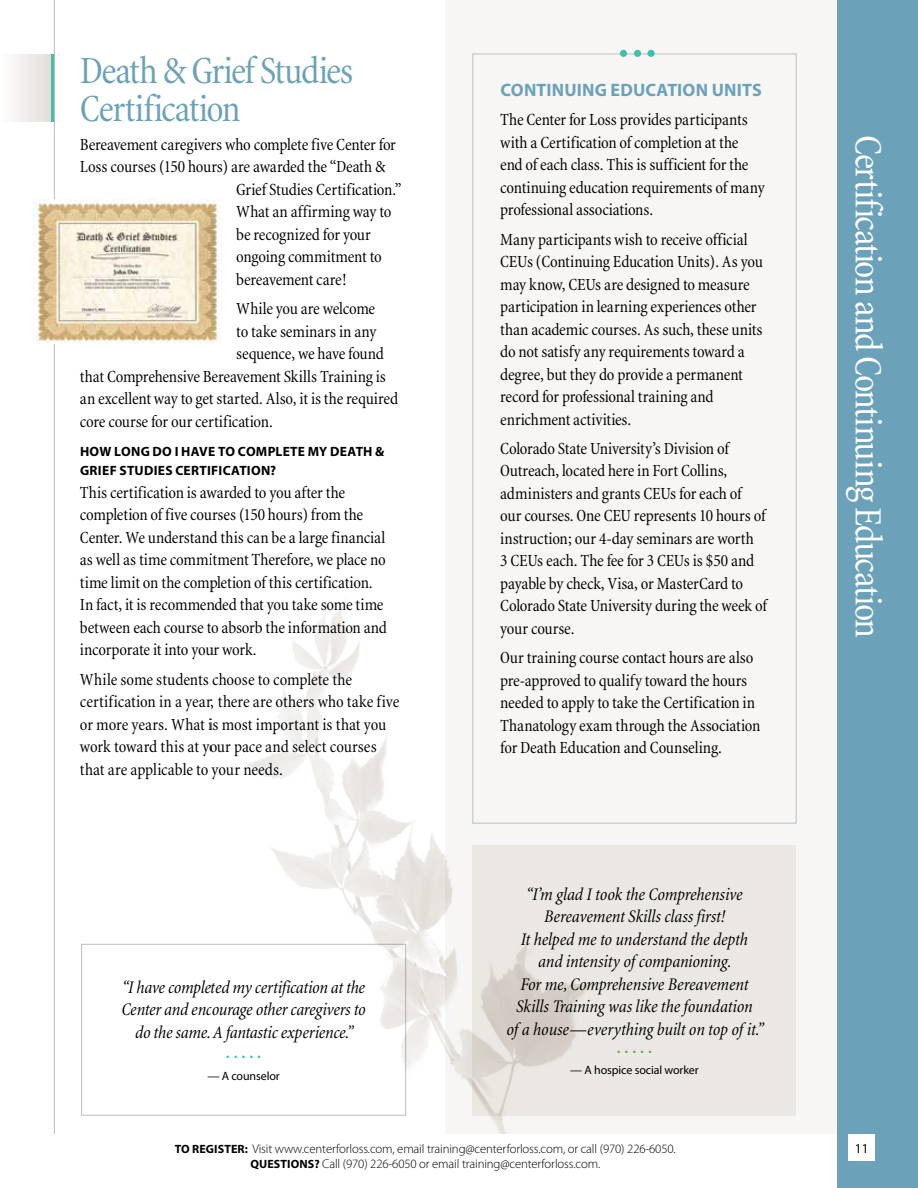
<style>
.page{position:relative;width:918px;height:1188px;background:#fff}
.page>*{position:absolute;margin:0;border:0;box-sizing:border-box;transform-origin:0 0}
.t1{font:condensed 39px "Minion";letter-spacing:-.03em;color:#fff}
.t2{font:condensed 39px/37.5px "Minion";letter-spacing:-.035em;color:#6ba2b9}
.t3{font:italic condensed 18px/22.5px "Minion";letter-spacing:-.01em;color:#000;text-align:center}
.t4{font:700 18px "Myriad Pro";letter-spacing:.01em;color:#6ba2b9}
.t5{font:condensed 17.25px/22.5px "Minion";letter-spacing:-.01em;color:#000}
.t6{font:700 13.5px/19.5px "Myriad Pro";letter-spacing:.02em;color:#000}
.t7{font:13.5px "Myriad Pro";color:#000}
.t8{font:300 12.75px/15px "Myriad Pro";letter-spacing:-.01em;color:#000;text-align:center}
.t9{font:12px "Myriad Pro";letter-spacing:-.01em;color:#000}
.t10{font:12px "Myriad Pro";color:#73a950}
.t11{font:12px "Myriad Pro";color:#3fbfad}
.s1{font-weight:700;font-size:12px}
</style>
<div class="page">
<div style="left:446px;top:0;width:391px;height:1134px;background:#f7f6f4"></div>
<div style="left:837px;top:0;width:81px;height:1188px;background:#6ba2b9"></div>
<div style="left:848px;top:1134px;width:27px;height:27px;background:#fff"></div>
<div style="left:0;top:54px;width:54px;height:68px;background:linear-gradient(to right,#fff,#e1dcd7)"></div>
<svg style="left:51px;top:54px;width:3px;height:68px"></svg>
<div style="left:620px;top:50px;width:7px;height:7px;background:#3fbfad;border-radius:50%"></div>
<div style="left:634px;top:50px;width:7px;height:7px;background:#3fbfad;border-radius:50%"></div>
<div style="left:647px;top:50px;width:8px;height:7px;background:#3fbfad;border-radius:50%"></div>
<div style="left:472px;top:845px;width:324px;height:271px;background:#ebe8e4"></div>
<hr style="left:54px;top:0;width:1px;height:1134px;background:#bcbec0">
<img style="left:211px;top:556px;width:390px;height:578px">
<img style="left:34px;top:200px;width:188px;height:144px">
<h1 class="t2" style="left:80px;top:53px;width:275px">Death &amp; Grief Studies<br>Certification</h1>
<p class="t5" style="left:80px;top:134px;width:318px">Bereavement caregivers who complete five Center for</p>
<p class="t5" style="left:80px;top:156px;width:307px">Loss courses (150 hours) are awarded the “Death &amp;</p>
<p class="t5" style="left:236px;top:179px;width:167px">Grief Studies Certification.”</p>
<p class="t5" style="left:236px;top:201px;width:157px">What an affirming way to</p>
<p class="t5" style="left:236px;top:224px;width:136px">be recognized for your</p>
<p class="t5" style="left:236px;top:246px;width:147px">ongoing commitment to</p>
<p class="t5" style="left:236px;top:269px;width:112px">bereavement care!</p>
<p class="t5" style="left:236px;top:298px;width:140px">While you are welcome</p>
<p class="t5" style="left:236px;top:320px;width:142px">to take seminars in any</p>
<p class="t5" style="left:236px;top:343px;width:149px">sequence, we have found</p>
<p class="t5" style="left:80px;top:365px;width:307px">that Comprehensive Bereavement Skills Training is</p>
<p class="t5" style="left:80px;top:388px;width:320px">an excellent way to get started. Also, it is the required</p>
<p class="t5" style="left:80px;top:410px;width:194px">core course for our certification.</p>
<p class="t6" style="left:80px;top:442px;width:306px">HOW LONG DO I HAVE TO COMPLETE MY DEATH &amp;<br>GRIEF STUDIES CERTIFICATION?</p>
<p class="t5" style="left:80px;top:482px;width:309px">This certification is awarded to you after the completion of five courses (150 hours) from the Center. We understand this can be a large financial as well as time commitment Therefore, we place no time limit on the completion of this certification.<br>In fact, it is recommended that you take some time between each course to absorb the information and incorporate it into your work.</p>
<p class="t5" style="left:80px;top:668px;width:321px">While some students choose to complete the certification in a year, there are others who take five or more years. What is most important is that you work toward this at your pace and select courses that are applicable to your needs.</p>
<p class="t3" style="left:121px;top:977px;width:246px">“I have completed my certification at the<br>Center and encourage other caregivers to do the same. A fantastic experience.”</p>
<p class="t11" style="left:226px;top:1050px;width:36px">•••••</p>
<p class="t9" style="left:208px;top:1069px;width:74px">— A counselor</p>
<p class="t4" style="left:500px;top:80px;width:263px">CONTINUING EDUCATION UNITS</p>
<p class="t5" style="left:500px;top:109px;width:266px">The Center for Loss provides participants with a Certification of completion at the end of each class. This is sufficient for the continuing education requirements of many professional associations.</p>
<p class="t5" style="left:500px;top:228px;width:264px">Many participants wish to receive official CEUs (Continuing Education Units). As you may know, CEUs are designed to measure participation in learning experiences other than academic courses. As such, these units do not satisfy any requirements toward a degree, but they do provide a permanent record for professional training and enrichment activities.</p>
<p class="t5" style="left:500px;top:438px;width:268px">Colorado State University’s Division of Outreach, located here in Fort Collins, administers and grants CEUs for each of our courses. One CEU represents 10 hours of instruction; our 4-day seminars are worth<br>3 CEUs each. The fee for 3 CEUs is $50 and payable by check, Visa, or MasterCard to Colorado State University during the week of your course.</p>
<p class="t5" style="left:500px;top:647px;width:262px">Our training course contact hours are also pre-approved to qualify toward the hours needed to apply to take the Certification in Thanatology exam through the Association for Death Education and Counseling.</p>
<p class="t3" style="left:506px;top:883px;width:259px">“I’m glad I took the Comprehensive Bereavement Skills class first!<br>It helped me to understand the depth<br>and intensity of companioning.<br>For me, Comprehensive Bereavement Skills Training was like the foundation<br>of a house—everything built on top of it.”</p>
<p class="t10" style="left:617px;top:1044px;width:36px">•••••</p>
<p class="t9" style="left:570px;top:1064px;width:130px">— A hospice social worker</p>
<h1 class="t1" style="left:888px;top:135px;width:504px;rotate:90deg">Certification and Continuing Education</h1>
<p class="t8" style="left:175px;top:1142px;width:502px"><span class="s1">TO REGISTER:</span> Visit www.centerforloss.com, email training@centerforloss.com, or call (970) 226-6050.<br><span class="s1">QUESTIONS?</span> Call (970) 226-6050 or email training@centerforloss.com.</p>
<p class="t7" style="left:855px;top:1141px;width:15px">11</p>
</div>
